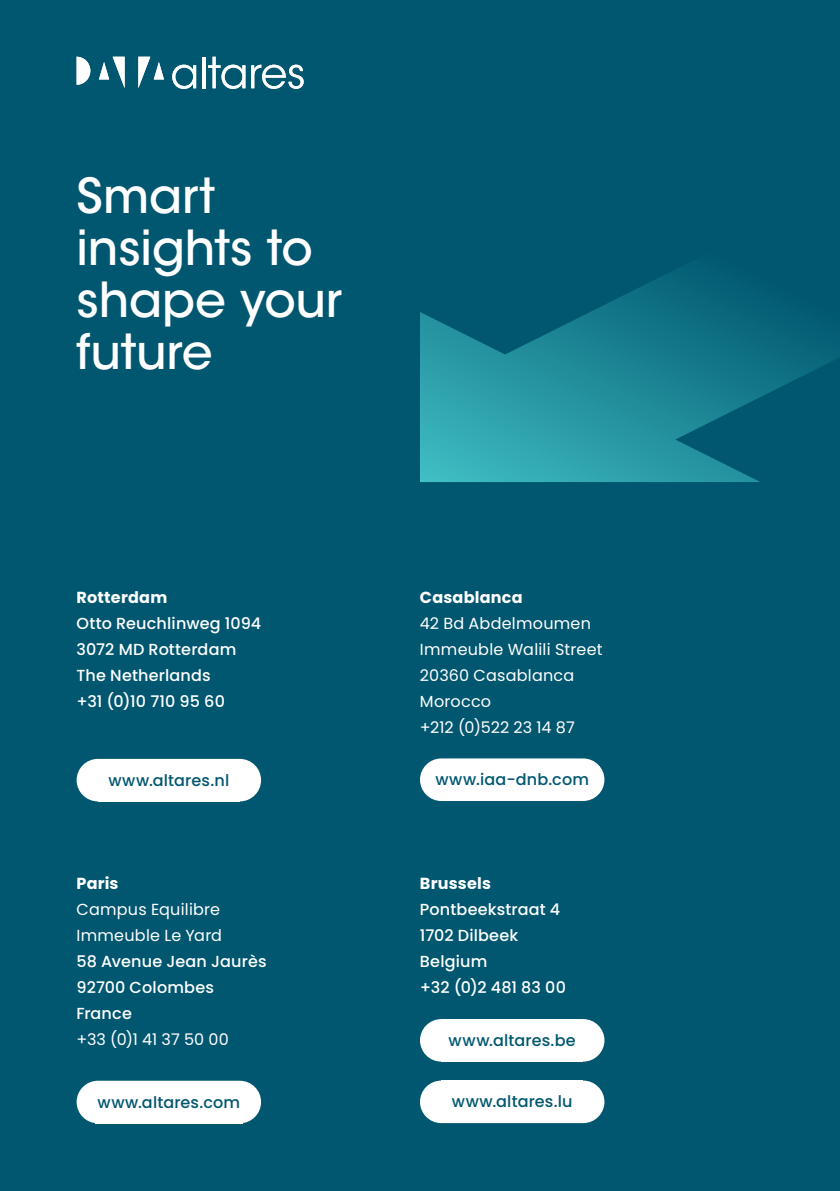
<style>
.page{position:relative;width:840px;height:1191px;background:#fff}
.page>*{position:absolute;margin:0;border:0;box-sizing:border-box;transform-origin:0 0}
.Title_24_26_med{font:500 48px/52px "ITC Avant Garde Std";letter-spacing:-.005em;color:#fff}
.Text_8_13_reg{font:500 16px/26px "Poppins";letter-spacing:.01em;color:#fff}
.Text_8_13_reg-2{font:16px "Poppins";letter-spacing:.015em;color:#fff}
.Text_8_13_reg-3{font:500 16px "Poppins";letter-spacing:.01em;color:#00576f}
.Text_8_13_reg-4{font:700 16px "Poppins";letter-spacing:.015em;color:#fff}
</style>
<div class="page">
<div style="left:0;top:0;width:839px;height:1191px;background:#00576f"></div>
<svg style="left:99px;top:57px;width:26px;height:31px"></svg>
<svg style="left:138px;top:57px;width:26px;height:31px"></svg>
<svg style="left:77px;top:57px;width:13px;height:28px"></svg>
<svg style="left:172px;top:65px;width:24px;height:24px"></svg>
<hr style="left:202px;top:57px;width:3px;height:31px;background:#fff">
<svg style="left:208px;top:57px;width:37px;height:32px"></svg>
<svg style="left:251px;top:65px;width:52px;height:24px"></svg>
<div style="left:77px;top:1080px;width:184px;height:43px;background:#fff;border-radius:21px"></div>
<div style="left:420px;top:758px;width:184px;height:43px;background:#fff;border-radius:21px"></div>
<div style="left:77px;top:759px;width:184px;height:42px;background:#fff;border-radius:21px"></div>
<svg style="left:420px;top:269px;width:419px;height:213px"></svg>
<div style="left:420px;top:1019px;width:184px;height:42px;background:#fff;border-radius:21px"></div>
<div style="left:420px;top:1080px;width:184px;height:43px;background:#fff;border-radius:21px"></div>
<p class="Title_24_26_med" style="left:77px;top:170px;width:267px">Smart insights to shape your future</p>
<p class="Text_8_13_reg-4" style="left:77px;top:588px;width:92px">Rotterdam</p>
<p class="Text_8_13_reg" style="left:77px;top:610px;width:186px">Otto Reuchlinweg 1094</p>
<p class="Text_8_13_reg" style="left:77px;top:636px;width:161px">3072 MD Rotterdam</p>
<p class="Text_8_13_reg" style="left:77px;top:662px;width:136px">The Netherlands</p>
<p class="Text_8_13_reg" style="left:77px;top:688px;width:150px">+31 (0)10 710 95 60</p>
<p class="Text_8_13_reg-3" style="left:108px;top:771px;width:122px">www.altares.nl</p>
<p class="Text_8_13_reg-4" style="left:420px;top:588px;width:104px">Casablanca</p>
<p class="Text_8_13_reg-2" style="left:420px;top:614px;width:172px">42 Bd Abdelmoumen</p>
<p class="Text_8_13_reg-2" style="left:420px;top:640px;width:184px">Immeuble Walili Street</p>
<p class="Text_8_13_reg-2" style="left:420px;top:666px;width:156px">20360 Casablanca</p>
<p class="Text_8_13_reg-2" style="left:420px;top:692px;width:73px">Morocco</p>
<p class="Text_8_13_reg-2" style="left:420px;top:718px;width:156px">+212 (0)522 23 14 87</p>
<p class="Text_8_13_reg-3" style="left:435px;top:770px;width:155px">www.iaa-dnb.com</p>
<p class="Text_8_13_reg-4" style="left:77px;top:874px;width:43px">Paris</p>
<p class="Text_8_13_reg-2" style="left:77px;top:900px;width:145px">Campus Equilibre</p>
<p class="Text_8_13_reg-2" style="left:77px;top:926px;width:147px">Immeuble Le Yard</p>
<p class="Text_8_13_reg" style="left:77px;top:948px;width:191px">58 Avenue Jean Jaurès</p>
<p class="Text_8_13_reg" style="left:77px;top:974px;width:139px">92700 Colombes</p>
<p class="Text_8_13_reg" style="left:77px;top:1000px;width:57px">France</p>
<p class="Text_8_13_reg-2" style="left:77px;top:1030px;width:154px">+33 (0)1 41 37 50 00</p>
<p class="Text_8_13_reg-4" style="left:420px;top:874px;width:72px">Brussels</p>
<p class="Text_8_13_reg" style="left:420px;top:896px;width:142px">Pontbeekstraat 4</p>
<p class="Text_8_13_reg" style="left:420px;top:922px;width:100px">1702 Dilbeek<br>Belgium</p>
<p class="Text_8_13_reg" style="left:420px;top:974px;width:147px">+32 (0)2 481 83 00</p>
<p class="Text_8_13_reg-3" style="left:448px;top:1031px;width:129px">www.altares.be</p>
<p class="Text_8_13_reg-3" style="left:97px;top:1092px;width:144px">www.altares.com</p>
<p class="Text_8_13_reg-3" style="left:451px;top:1092px;width:122px">www.altares.lu</p>
</div>
